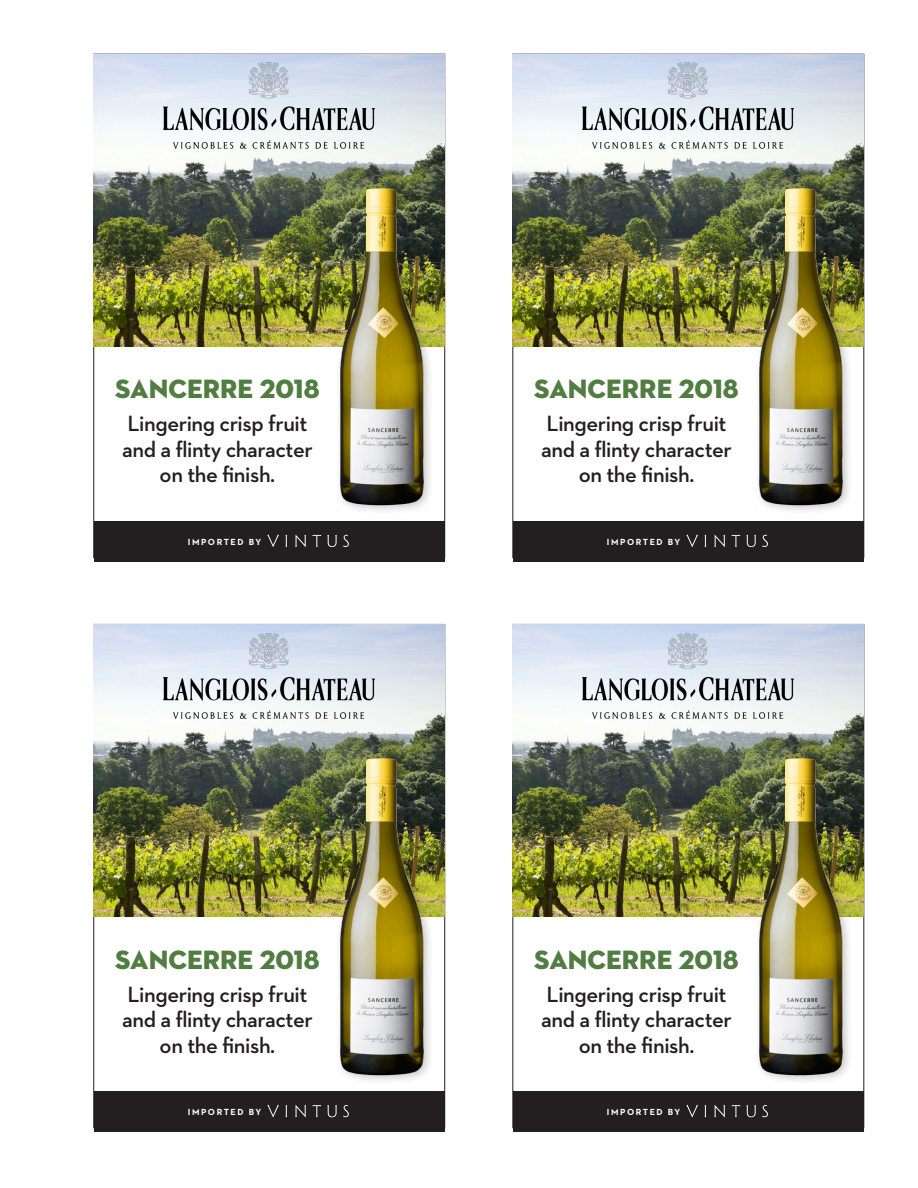
<style>
.page{position:relative;width:918px;height:1188px;background:#fff}
.page>*{position:absolute;margin:0;border:0;box-sizing:border-box;transform-origin:0 0}
.t1{font:27px "Neutraface 2 Display Titling";color:#527d42}
.t2{font:22.5px/25.5px "Neutraface 2 Text PS Demi LF";letter-spacing:-.02em;color:#231f20;text-align:center}
.t3{font:700 9px "Neutraface 2 Text";letter-spacing:.17em;color:#fff}
</style>
<div class="page">
<img style="left:94px;top:54px;width:351px;height:293px">
<div style="left:94px;top:521px;width:351px;height:41px;background:#231f20"></div>
<svg style="left:343px;top:535px;width:6px;height:12px"></svg>
<svg style="left:313px;top:535px;width:8px;height:12px"></svg>
<svg style="left:295px;top:535px;width:11px;height:12px"></svg>
<svg style="left:286px;top:535px;width:1px;height:12px"></svg>
<svg style="left:267px;top:535px;width:12px;height:12px"></svg>
<svg style="left:327px;top:535px;width:10px;height:12px"></svg>
<img style="left:163px;top:63px;width:211px;height:93px">
<div style="left:335px;top:183px;width:100px;height:332px;background:#231f20;opacity:.25"></div>
<img style="left:334px;top:183px;width:95px;height:329px">
<img style="left:94px;top:624px;width:351px;height:293px">
<div style="left:94px;top:1092px;width:351px;height:40px;background:#231f20"></div>
<svg style="left:343px;top:1105px;width:6px;height:12px"></svg>
<svg style="left:313px;top:1105px;width:8px;height:12px"></svg>
<svg style="left:295px;top:1105px;width:11px;height:12px"></svg>
<svg style="left:286px;top:1105px;width:1px;height:12px"></svg>
<svg style="left:267px;top:1105px;width:12px;height:12px"></svg>
<svg style="left:327px;top:1105px;width:10px;height:12px"></svg>
<img style="left:163px;top:633px;width:211px;height:93px">
<div style="left:335px;top:753px;width:100px;height:332px;background:#231f20;opacity:.25"></div>
<img style="left:334px;top:753px;width:95px;height:329px">
<img style="left:513px;top:54px;width:351px;height:293px">
<div style="left:513px;top:521px;width:351px;height:41px;background:#231f20"></div>
<svg style="left:762px;top:535px;width:6px;height:12px"></svg>
<svg style="left:732px;top:535px;width:8px;height:12px"></svg>
<svg style="left:714px;top:535px;width:11px;height:12px"></svg>
<svg style="left:705px;top:535px;width:1px;height:12px"></svg>
<svg style="left:686px;top:535px;width:12px;height:12px"></svg>
<svg style="left:747px;top:535px;width:9px;height:12px"></svg>
<img style="left:583px;top:63px;width:210px;height:93px">
<div style="left:754px;top:183px;width:100px;height:332px;background:#231f20;opacity:.25"></div>
<img style="left:753px;top:183px;width:95px;height:329px">
<img style="left:513px;top:624px;width:351px;height:293px">
<div style="left:513px;top:1092px;width:351px;height:40px;background:#231f20"></div>
<svg style="left:762px;top:1105px;width:6px;height:12px"></svg>
<svg style="left:732px;top:1105px;width:8px;height:12px"></svg>
<svg style="left:714px;top:1105px;width:11px;height:12px"></svg>
<svg style="left:705px;top:1105px;width:1px;height:12px"></svg>
<svg style="left:686px;top:1105px;width:12px;height:12px"></svg>
<svg style="left:747px;top:1105px;width:9px;height:12px"></svg>
<img style="left:583px;top:633px;width:210px;height:93px">
<div style="left:754px;top:753px;width:100px;height:332px;background:#231f20;opacity:.25"></div>
<img style="left:753px;top:753px;width:95px;height:329px">
<p class="t1" style="left:115px;top:372px;width:206px">SANCERRE 2018</p>
<p class="t2" style="left:122px;top:411px;width:192px">Lingering crisp fruit and a flinty character on the finish.</p>
<p class="t3" style="left:188px;top:536px;width:75px">IMPORTED BY</p>
<p class="t1" style="left:115px;top:943px;width:206px">SANCERRE 2018</p>
<p class="t2" style="left:122px;top:981px;width:192px">Lingering crisp fruit and a flinty character on the finish.</p>
<p class="t3" style="left:188px;top:1106px;width:75px">IMPORTED BY</p>
<p class="t1" style="left:534px;top:372px;width:206px">SANCERRE 2018</p>
<p class="t2" style="left:541px;top:411px;width:192px">Lingering crisp fruit and a flinty character on the finish.</p>
<p class="t3" style="left:607px;top:536px;width:75px">IMPORTED BY</p>
<p class="t1" style="left:534px;top:943px;width:206px">SANCERRE 2018</p>
<p class="t2" style="left:541px;top:981px;width:192px">Lingering crisp fruit and a flinty character on the finish.</p>
<p class="t3" style="left:607px;top:1106px;width:75px">IMPORTED BY</p>
</div>
